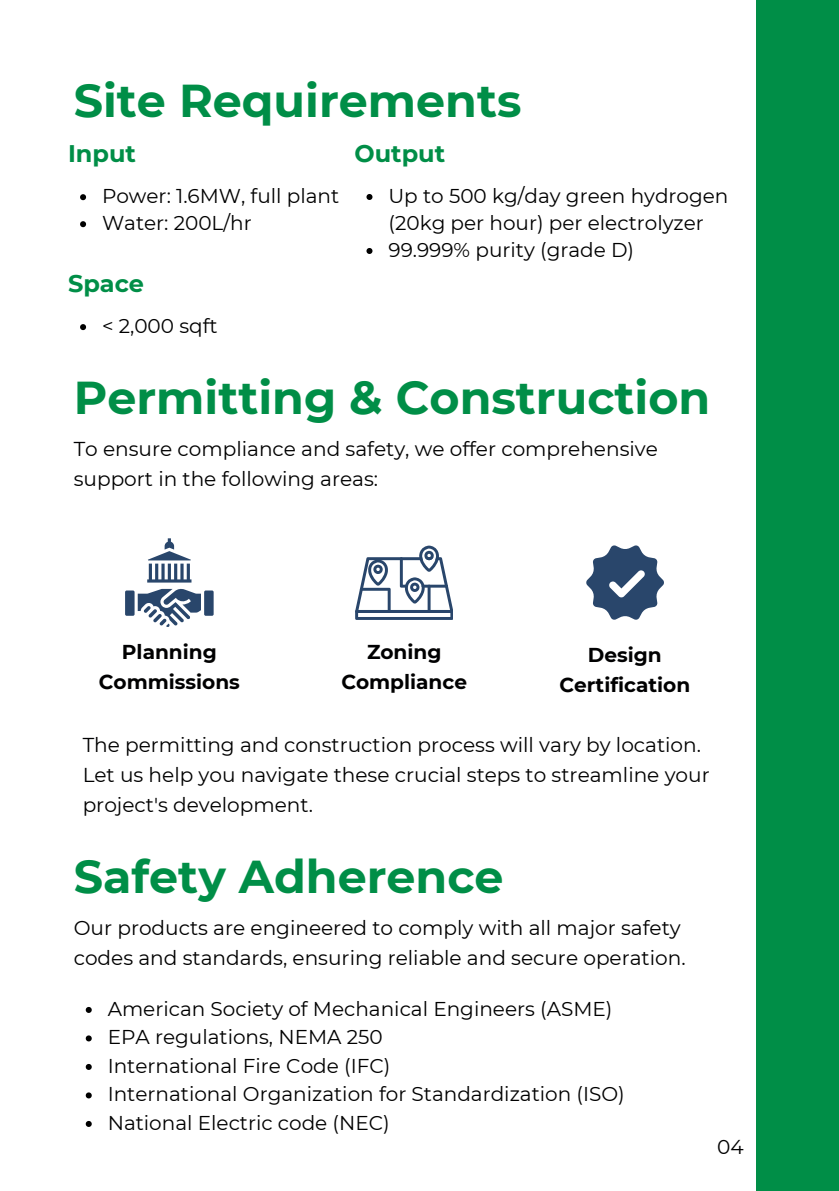
<style>
.page{position:relative;width:839px;height:1191px;background:#fff}
.page>*{position:absolute;margin:0;border:0;box-sizing:border-box;transform-origin:0 0}
.t1{font:700 46px "Montserrat";color:#008e47}
.t2{font:700 24px "Montserrat";color:#008e47}
.t3{font:20px/30px "Montserrat";color:#000001}
.t4{font:20px/28.4px "Montserrat";color:#000}
.t5{font:700 20px/30px "Montserrat";color:#000001;text-align:center}
</style>
<div class="page">
<div style="left:755px;top:0;width:83px;height:1191px;background:#008e47"></div>
<svg style="left:80px;top:324px;width:6px;height:6px"></svg>
<svg style="left:366px;top:194px;width:6px;height:6px"></svg>
<svg style="left:366px;top:248px;width:6px;height:6px"></svg>
<svg style="left:80px;top:194px;width:6px;height:6px"></svg>
<svg style="left:80px;top:221px;width:6px;height:6px"></svg>
<svg style="left:86px;top:1007px;width:6px;height:6px"></svg>
<svg style="left:86px;top:1035px;width:6px;height:6px"></svg>
<svg style="left:86px;top:1064px;width:6px;height:6px"></svg>
<svg style="left:86px;top:1092px;width:6px;height:6px"></svg>
<svg style="left:86px;top:1121px;width:6px;height:6px"></svg>
<div style="left:125px;top:591px;width:9px;height:25px;background:#29466b;border-radius:2px"></div>
<div style="left:204px;top:591px;width:10px;height:25px;background:#29466b;border-radius:2px"></div>
<svg style="left:138px;top:538px;width:63px;height:89px"></svg>
<svg style="left:355px;top:546px;width:97px;height:74px"></svg>
<svg style="left:586px;top:545px;width:78px;height:75px"></svg>
<h1 class="t1" style="left:74px;top:73px;width:449px">Site Requirements</h1>
<p class="t2" style="left:68px;top:139px;width:69px">Input</p>
<p class="t4" style="left:102px;top:183px;width:239px;line-height:27px">Power: 1.6MW, full plant<br>Water: 200L/hr</p>
<p class="t2" style="left:68px;top:268px;width:78px">Space</p>
<p class="t4" style="left:102px;top:312px;width:117px">&lt; 2,000 sqft</p>
<p class="t2" style="left:354px;top:139px;width:92px">Output</p>
<p class="t4" style="left:388px;top:182px;width:341px;line-height:27px">Up to 500 kg/day green hydrogen (20kg per hour) per electrolyzer<br>99.999% purity (grade D)</p>
<h1 class="t1" style="left:74px;top:369px;width:638px">Permitting &amp; Construction</h1>
<p class="t3" style="left:74px;top:434px;width:585px">To ensure compliance and safety, we offer comprehensive support in the following areas:</p>
<p class="t5" style="left:99px;top:637px;width:142px">Planning<br>Commissions</p>
<p class="t5" style="left:341px;top:637px;width:127px">Zoning<br>Compliance</p>
<p class="t5" style="left:559px;top:640px;width:132px">Design<br>Certification</p>
<p class="t3" style="left:83px;top:730px;width:628px">The permitting and construction process will vary by location.<br>Let us help you navigate these crucial steps to streamline your project's development.</p>
<h1 class="t1" style="left:74px;top:848px;width:431px">Safety Adherence</h1>
<p class="t3" style="left:74px;top:913px;width:613px">Our products are engineered to comply with all major safety codes and standards, ensuring reliable and secure operation.</p>
<p class="t4" style="left:108px;top:995px;width:518px">American Society of Mechanical Engineers (ASME)<br>EPA regulations, NEMA 250<br>International Fire Code (IFC)<br>International Organization for Standardization (ISO)<br>National Electric code (NEC)</p>
<p class="t3" style="left:717px;top:1132px;width:28px">04</p>
</div>
